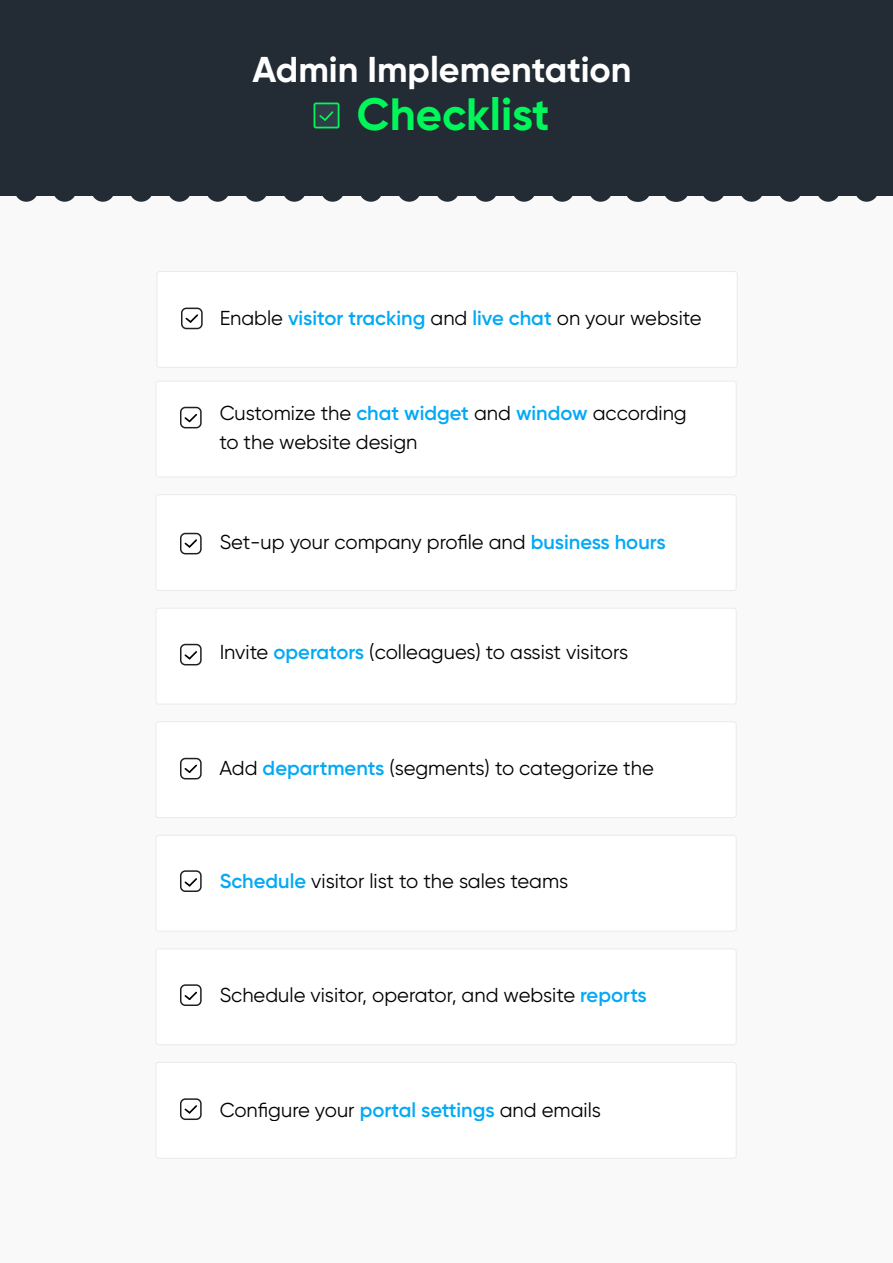
<style>
.page{position:relative;width:893px;height:1263px;background:#fff}
.page>*{position:absolute;margin:0;border:0;box-sizing:border-box;transform-origin:0 0}
.t1{font:700 45.3px "Gilroy";color:#00f759}
.t2{font:700 35.85px "Gilroy";color:#fff}
.t3{font:20.25px/28.7px "Gilroy";color:#000}
.t4{font:600 20.25px "Gilroy";color:#03a9f5}
.s1{font-weight:400;color:#000}
.s2{font-weight:600;color:#03a9f5}
</style>
<div class="page">
<div style="left:0;top:195px;width:892px;height:1068px;background:#f9f9f9"></div>
<div style="left:15px;top:178px;width:23px;height:24px;background:#232c34;border-radius:50%"></div>
<div style="left:321px;top:178px;width:23px;height:24px;background:#232c34;border-radius:50%"></div>
<div style="left:168px;top:178px;width:23px;height:24px;background:#232c34;border-radius:50%"></div>
<div style="left:474px;top:178px;width:24px;height:24px;background:#232c34;border-radius:50%"></div>
<div style="left:91px;top:178px;width:24px;height:24px;background:#232c34;border-radius:50%"></div>
<div style="left:397px;top:178px;width:24px;height:24px;background:#232c34;border-radius:50%"></div>
<div style="left:244px;top:178px;width:24px;height:24px;background:#232c34;border-radius:50%"></div>
<div style="left:551px;top:178px;width:23px;height:24px;background:#232c34;border-radius:50%"></div>
<svg style="left:627px;top:178px;width:24px;height:24px"></svg>
<div style="left:53px;top:178px;width:23px;height:24px;background:#232c34;border-radius:50%"></div>
<div style="left:359px;top:178px;width:24px;height:24px;background:#232c34;border-radius:50%"></div>
<div style="left:206px;top:178px;width:24px;height:24px;background:#232c34;border-radius:50%"></div>
<div style="left:512px;top:178px;width:24px;height:24px;background:#232c34;border-radius:50%"></div>
<div style="left:129px;top:178px;width:24px;height:24px;background:#232c34;border-radius:50%"></div>
<div style="left:436px;top:178px;width:23px;height:24px;background:#232c34;border-radius:50%"></div>
<div style="left:283px;top:178px;width:23px;height:24px;background:#232c34;border-radius:50%"></div>
<div style="left:589px;top:178px;width:23px;height:24px;background:#232c34;border-radius:50%"></div>
<svg style="left:665px;top:178px;width:24px;height:24px"></svg>
<div style="left:625px;top:178px;width:24px;height:24px;background:#232c34;border-radius:50%"></div>
<div style="left:778px;top:178px;width:24px;height:24px;background:#232c34;border-radius:50%"></div>
<div style="left:702px;top:178px;width:23px;height:24px;background:#232c34;border-radius:50%"></div>
<div style="left:855px;top:178px;width:23px;height:24px;background:#232c34;border-radius:50%"></div>
<div style="left:663px;top:178px;width:24px;height:24px;background:#232c34;border-radius:50%"></div>
<div style="left:816px;top:178px;width:24px;height:24px;background:#232c34;border-radius:50%"></div>
<div style="left:740px;top:178px;width:23px;height:24px;background:#232c34;border-radius:50%"></div>
<div style="left:0;top:0;width:893px;height:195px;background:#232c34"></div>
<div style="left:314px;top:103px;width:25px;height:25px;background:#303c46;border-radius:2px"></div>
<div style="left:314px;top:103px;width:25px;height:25px;border:2px solid #00f759"></div>
<svg style="left:319px;top:111px;width:15px;height:10px"></svg>
<div style="left:156px;top:271px;width:582px;height:97px;background:#fff;border-radius:3px"></div>
<div style="left:156px;top:271px;width:582px;height:97px;border:1px solid #eaeae9;border-radius:3px"></div>
<svg style="left:181px;top:307px;width:22px;height:22px"></svg>
<div style="left:181px;top:308px;width:22px;height:21px;border:2px solid #231f20;border-radius:5px"></div>
<div style="left:155px;top:381px;width:582px;height:96px;background:#fff;border-radius:3px"></div>
<div style="left:155px;top:381px;width:582px;height:96px;border:1px solid #eaeae9;border-radius:3px"></div>
<svg style="left:184px;top:414px;width:13px;height:9px"></svg>
<div style="left:155px;top:835px;width:582px;height:96px;background:#fff;border-radius:3px"></div>
<div style="left:155px;top:835px;width:582px;height:96px;border:1px solid #eaeae9;border-radius:3px"></div>
<svg style="left:180px;top:872px;width:20px;height:20px"></svg>
<div style="left:155px;top:608px;width:582px;height:96px;background:#fff;border-radius:3px"></div>
<div style="left:155px;top:608px;width:582px;height:96px;border:1px solid #eaeae9;border-radius:3px"></div>
<svg style="left:184px;top:651px;width:13px;height:9px"></svg>
<div style="left:155px;top:1062px;width:582px;height:97px;background:#fff;border-radius:3px"></div>
<div style="left:155px;top:1062px;width:582px;height:97px;border:1px solid #eaeae9;border-radius:3px"></div>
<svg style="left:180px;top:1100px;width:20px;height:20px"></svg>
<div style="left:155px;top:494px;width:582px;height:97px;background:#fff;border-radius:3px"></div>
<div style="left:155px;top:494px;width:582px;height:97px;border:1px solid #eaeae9;border-radius:3px"></div>
<svg style="left:184px;top:539px;width:13px;height:9px"></svg>
<div style="left:155px;top:948px;width:582px;height:97px;background:#fff;border-radius:3px"></div>
<div style="left:155px;top:948px;width:582px;height:97px;border:1px solid #eaeae9;border-radius:3px"></div>
<svg style="left:180px;top:986px;width:20px;height:20px"></svg>
<div style="left:155px;top:721px;width:582px;height:97px;background:#fff;border-radius:3px"></div>
<div style="left:155px;top:721px;width:582px;height:97px;border:1px solid #eaeae9;border-radius:3px"></div>
<svg style="left:180px;top:757px;width:22px;height:22px"></svg>
<div style="left:180px;top:407px;width:22px;height:21px;border:2px solid #231f20;border-radius:5px"></div>
<div style="left:180px;top:533px;width:22px;height:21px;border:2px solid #231f20;border-radius:5px"></div>
<div style="left:180px;top:644px;width:22px;height:21px;border:2px solid #231f20;border-radius:5px"></div>
<div style="left:180px;top:758px;width:22px;height:21px;border:2px solid #231f20;border-radius:5px"></div>
<div style="left:180px;top:870px;width:22px;height:22px;border:2px solid #231f20;border-radius:5px"></div>
<div style="left:180px;top:984px;width:22px;height:22px;border:2px solid #231f20;border-radius:5px"></div>
<div style="left:180px;top:1098px;width:22px;height:22px;border:2px solid #231f20;border-radius:5px"></div>
<h2 class="t2" style="left:252px;top:47px;width:381px">Admin Implementation</h2>
<h1 class="t1" style="left:357px;top:86px;width:194px">Checklist</h1>
<p class="t4" style="left:219px;top:306px;width:484px"><span class="s1">Enable</span> visitor tracking <span class="s1">and</span> live chat <span class="s1">on your website</span></p>
<p class="t3" style="left:219px;top:399px;width:469px">Customize the <span class="s2">chat widget</span> and <span class="s2">window</span> according to the website design</p>
<p class="t3" style="left:219px;top:527px;width:448px">Set-up your company profile and <span class="s2">business hours</span></p>
<p class="t3" style="left:219px;top:638px;width:410px">Invite <span class="s2">operators</span> (colleagues) to assist visitors</p>
<p class="t3" style="left:219px;top:753px;width:436px">Add <span class="s2">departments</span> (segments) to categorize the</p>
<p class="t3" style="left:219px;top:866px;width:350px"><span class="s2">Schedule</span> visitor list to the sales teams</p>
<p class="t3" style="left:219px;top:980px;width:429px">Schedule visitor, operator, and website <span class="s2">reports</span></p>
<p class="t3" style="left:219px;top:1095px;width:383px">Configure your <span class="s2">portal settings</span> and emails</p>
</div>
